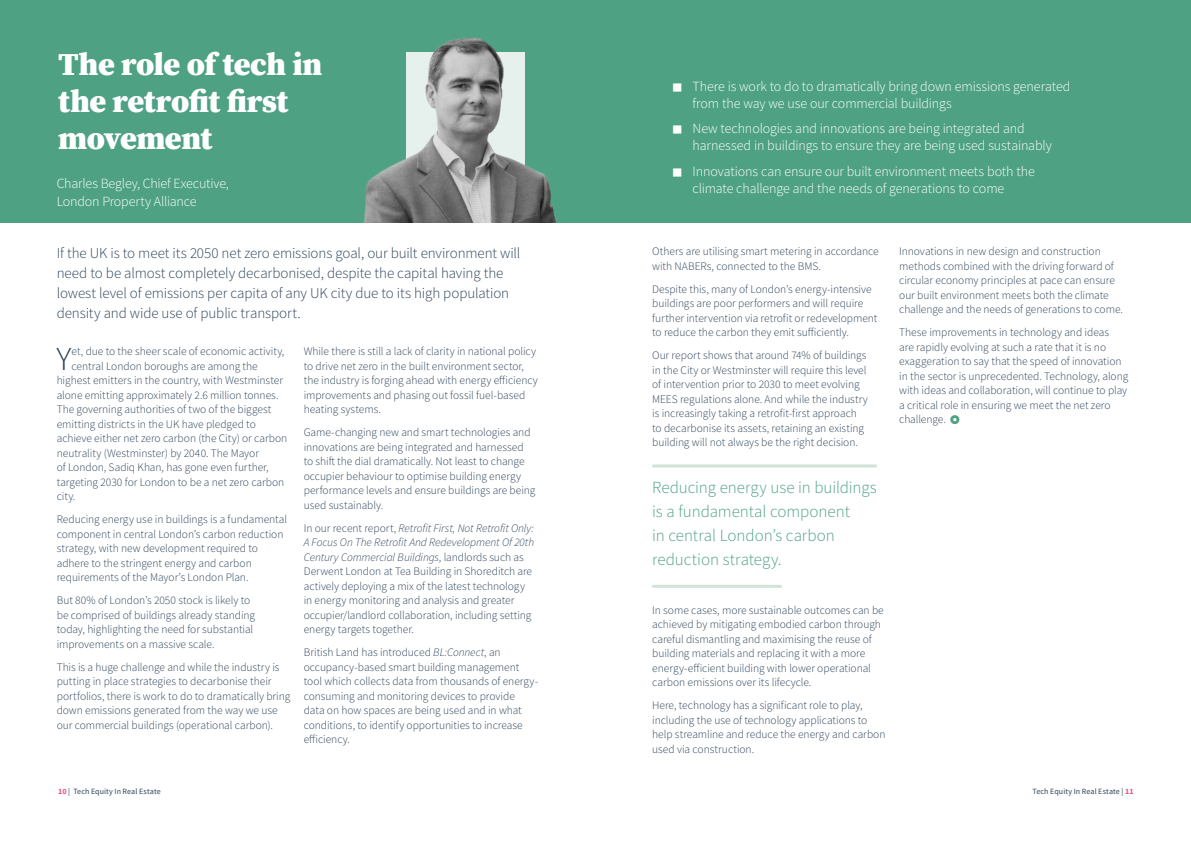
<style>
.page{position:relative;width:1191px;height:842px;background:#fff}
.page>*{position:absolute;margin:0;border:0;box-sizing:border-box;transform-origin:0 0}
.t1{font:33.5px "Source Sans Variable";color:#2c4359}
.t2{font:32px/37px "Source Serif Variable";letter-spacing:-.015em;color:#fff}
.t3{font:17px/24px "Source Sans Variable";letter-spacing:-.005em;color:#4ea283}
.t4{font:15px/20px "Source Sans Variable";letter-spacing:-.01em;color:#2c4359}
.t5{font:14px/17px "Source Sans Variable";letter-spacing:-.01em;color:#fff}
.t6{font:300 14px/18px "Source Sans Pro";letter-spacing:-.015em;color:#fff}
.t7{font:11.5px/14.5px "Source Sans Variable";letter-spacing:-.005em;color:#2c4359}
.t8{font:8px "Source Sans Pro";letter-spacing:.01em;color:#2c4359}
.s1{font-style:italic}
.s2{font-size:10px}
.s3{font-weight:700;color:#e85284}
</style>
<div class="page">
<div style="left:0;top:0;width:1191px;height:223px;background:#4ea283"></div>
<hr style="left:652px;top:464px;width:224px;height:3px;background:#d1e2d9">
<hr style="left:652px;top:585px;width:129px;height:3px;background:#d1e2d9">
<img style="left:363px;top:37px;width:193px;height:186px">
<h2 class="t2" style="left:58px;top:46px;width:266px">The role of tech in the retrofit first movement</h2>
<p class="t6" style="left:57px;top:174px;width:174px">Charles Begley, Chief Executive,<br>London Property Alliance</p>
<p class="t4" style="left:57px;top:243px;width:465px">If the UK is to meet its 2050 net zero emissions goal, our built environment will need to be almost completely decarbonised, despite the capital having the lowest level of emissions per capita of any UK city due to its high population density and wide use of public transport.</p>
<h1 class="t1" style="left:57px;top:338px;width:16px">Y</h1>
<p class="t7" style="left:72px;top:344px;width:214px">et, due to the sheer scale of economic activity,</p>
<p class="t7" style="left:304px;top:344px;width:236px">While there is still a lack of clarity in national policy to drive net zero in the built environment sector, the industry is forging ahead with energy efficiency improvements and phasing out fossil fuel-based heating systems.</p>
<p class="t7" style="left:304px;top:425px;width:233px">Game-changing new and smart technologies and innovations are being integrated and harnessed to shift the dial dramatically. Not least to change occupier behaviour to optimise building energy performance levels and ensure buildings are being used sustainably.</p>
<p class="t7" style="left:304px;top:521px;width:232px">In our recent report, <span class="s1">Retrofit First, Not Retrofit Only:<br>A Focus On The Retrofit And Redevelopment Of 20th Century Commercial Buildings</span>, landlords such as Derwent London at Tea Building in Shoreditch are actively deploying a mix of the latest technology in energy monitoring and analysis and greater occupier/landlord collaboration, including setting energy targets together.</p>
<p class="t7" style="left:304px;top:645px;width:236px">British Land has introduced <span class="s1">BL:Connect</span>, an occupancy-based smart building management tool which collects data from thousands of energy&shy;consuming and monitoring devices to provide data on how spaces are being used and in what conditions, to identify opportunities to increase efficiency.</p>
<p class="t7" style="left:72px;top:359px;width:188px">central London boroughs are among the</p>
<p class="t7" style="left:57px;top:373px;width:228px">highest emitters in the country, with Westminster</p>
<p class="t7" style="left:57px;top:388px;width:223px">alone emitting approximately 2.6 million tonnes.</p>
<p class="t7" style="left:57px;top:402px;width:216px">The governing authorities of two of the biggest</p>
<p class="t7" style="left:57px;top:417px;width:201px">emitting districts in the UK have pledged to</p>
<p class="t7" style="left:57px;top:431px;width:232px">achieve either net zero carbon (the City) or carbon</p>
<p class="t7" style="left:57px;top:446px;width:204px">neutrality (Westminster) by 2040. The Mayor</p>
<p class="t7" style="left:57px;top:460px;width:214px">of London, Sadiq Khan, has gone even further,</p>
<p class="t7" style="left:57px;top:475px;width:229px">targeting 2030 for London to be a net zero carbon</p>
<p class="t7" style="left:57px;top:489px;width:20px">city.</p>
<p class="t7" style="left:57px;top:512px;width:232px">Reducing energy use in buildings is a fundamental component in central London’s carbon reduction strategy, with new development required to adhere to the stringent energy and carbon requirements of the Mayor’s London Plan.</p>
<p class="t7" style="left:57px;top:593px;width:200px">But 80% of London’s 2050 stock is likely to be comprised of buildings already standing today, highlighting the need for substantial improvements on a massive scale.</p>
<p class="t7" style="left:57px;top:660px;width:235px">This is a huge challenge and while the industry is putting in place strategies to decarbonise their portfolios, there is work to do to dramatically bring down emissions generated from the way we use our commercial buildings (operational carbon).</p>
<p class="t5" style="left:692px;top:78px;width:379px;text-indent:-20px"><span class="s2">■</span> There is work to do to dramatically bring down emissions generated from the way we use our commercial buildings</p>
<p class="t5" style="left:692px;top:120px;width:361px;text-indent:-20px"><span class="s2">■</span> New technologies and innovations are being integrated and harnessed in buildings to ensure they are being used sustainably</p>
<p class="t5" style="left:692px;top:163px;width:344px;text-indent:-20px"><span class="s2">■</span> Innovations can ensure our built environment meets both the climate challenge and the needs of generations to come</p>
<p class="t5" style="left:673px;top:100px;width:288px"><span class="s2">■</span> Vestibulum id ligula porta felis euismod semper.</p>
<p class="t5" style="left:692px;top:126px;width:353px;text-indent:-20px"><span class="s2">■</span> Nullam quis risus eget urna mollis ornare vel eu leo. Cras mattis consectetur purus sit amet fermentum.</p>
<p class="t5" style="left:692px;top:168px;width:335px;text-indent:-20px"><span class="s2">■</span> Aenean eu leo quam. Pellentesque ornare sem lacinia quam venenatis vestibulum. Integer posuere erat a ante.</p>
<p class="t7" style="left:652px;top:244px;width:228px">Others are utilising smart metering in accordance with NABERs, connected to the BMS.</p>
<p class="t7" style="left:652px;top:282px;width:227px">Despite this, many of London’s energy-intensive buildings are poor performers and will require further intervention via retrofit or redevelopment to reduce the carbon they emit sufficiently.</p>
<p class="t7" style="left:652px;top:348px;width:217px">Our report shows that around 74% of buildings in the City or Westminster will require this level of intervention prior to 2030 to meet evolving MEES regulations alone. And while the industry is increasingly taking a retrofit-first approach to decarbonise its assets, retaining an existing building will not always be the right decision.</p>
<h3 class="t3" style="left:652px;top:475px;width:226px">Reducing energy use in buildings is a fundamental component<br>in central London’s carbon reduction strategy.</h3>
<p class="t7" style="left:652px;top:602px;width:233px">In some cases, more sustainable outcomes can be achieved by mitigating embodied carbon through careful dismantling and maximising the reuse of building materials and replacing it with a more energy-efficient building with lower operational carbon emissions over its lifecycle.</p>
<p class="t7" style="left:652px;top:698px;width:235px">Here, technology has a significant role to play, including the use of technology applications to help streamline and reduce the energy and carbon used via construction.</p>
<p class="t7" style="left:899px;top:244px;width:225px">Innovations in new design and construction methods combined with the driving forward of circular economy principles at pace can ensure our built environment meets both the climate challenge and the needs of generations to come.</p>
<p class="t7" style="left:899px;top:325px;width:230px">These improvements in technology and ideas<br>are rapidly evolving at such a rate that it is no exaggeration to say that the speed of innovation in the sector is unprecedented. Technology, along with ideas and collaboration, will continue to play a critical role in ensuring we meet the net zero challenge.</p>
<p class="t8" style="left:58px;top:787px;width:104px"><span class="s3">10</span> | Tech Equity In Real Estate</p>
<p class="t8" style="left:1032px;top:787px;width:102px">Tech Equity In Real Estate | <span class="s3">11</span></p>
</div>
